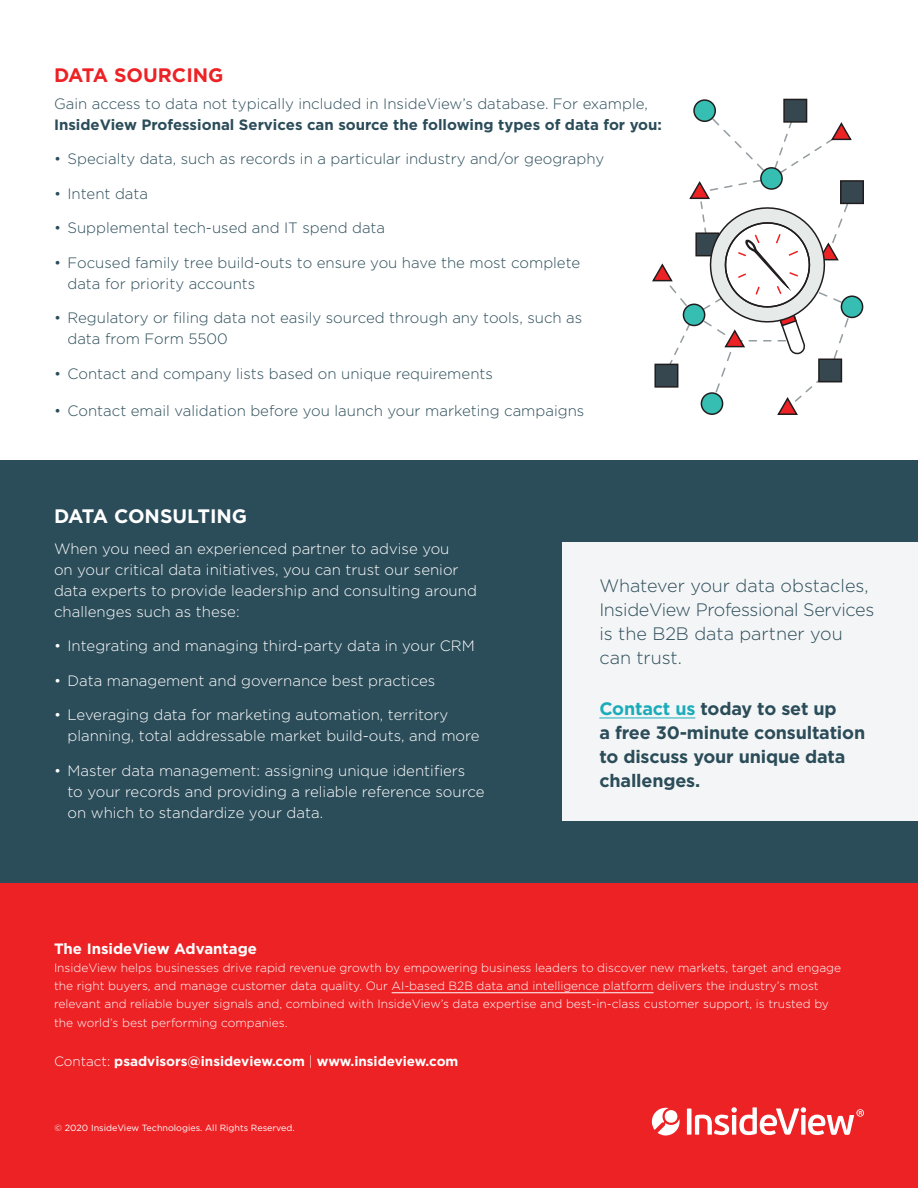
<style>
.page{position:relative;width:918px;height:1188px;background:#fff}
.page>*{position:absolute;margin:0;border:0;box-sizing:border-box;transform-origin:0 0}
.t1{font:700 19.5px "Gotham";color:#fff}
.t2{font:700 19.5px "Gotham";color:#ed2225}
.t3{font:300 18px/24px "Gotham";letter-spacing:-.01em;color:#2b4c59}
.t4{font:700 18px/24px "Gotham";letter-spacing:-.01em;color:#2b4c59}
.t5{font:300 15px/21px "Gotham";color:#fff}
.t6{font:300 15px/21px "Gotham";color:#2b4c59}
.t7{font:700 15px "Gotham";color:#2b4c59}
.t8{font:700 15px "Gotham";color:#fff}
.t9{font:700 13.5px "Gotham";color:#fff}
.t10{font:300 12px/18px "Gotham";color:#fff}
.t11{font:9px "Gotham";color:#fff}
.s1{color:#1bacba}
.s2{font-weight:300}
</style>
<div class="page">
<div style="left:0;top:460px;width:918px;height:437px;background:#2b4c59"></div>
<div style="left:0;top:883px;width:918px;height:305px;background:#ed2225"></div>
<div style="left:687px;top:1109px;width:5px;height:26px;background:#fff"></div>
<svg style="left:651px;top:1108px;width:29px;height:28px"></svg>
<svg style="left:695px;top:1107px;width:169px;height:28px"></svg>
<hr style="left:392px;top:992px;width:262px;height:1px;background:#fff">
<div style="left:563px;top:542px;width:355px;height:279px;background:#f4f5f6"></div>
<hr style="left:599px;top:718px;width:96px;height:1px;background:#1bacba">
<div style="left:694px;top:100px;width:21px;height:21px;background:#36beb3;border-radius:50%"></div>
<div style="left:693px;top:99px;width:23px;height:23px;border:2px solid #211d1f;border-radius:50%"></div>
<div style="left:841px;top:296px;width:22px;height:21px;background:#36beb3;border-radius:50%"></div>
<div style="left:841px;top:295px;width:22px;height:23px;border:2px solid #211d1f;border-radius:50%"></div>
<div style="left:840px;top:180px;width:24px;height:24px;background:#37474f;border:2px solid #211d1f"></div>
<div style="left:783px;top:99px;width:24px;height:24px;background:#37474f;border:2px solid #211d1f"></div>
<svg style="left:652px;top:109px;width:202px;height:306px"></svg>
<h1 class="t2" style="left:54px;top:62px;width:171px">DATA SOURCING</h1>
<p class="t6" style="left:54px;top:93px;width:595px">Gain access to data not typically included in InsideView’s database. For example,</p>
<p class="t7" style="left:54px;top:115px;width:610px">InsideView Professional Services can source the following types of data for you:</p>
<p class="t6" style="left:54px;top:148px;width:552px">• Specialty data, such as records in a particular industry and/or geography</p>
<p class="t6" style="left:54px;top:183px;width:96px">• Intent data</p>
<p class="t6" style="left:54px;top:217px;width:333px">• Supplemental tech-used and IT spend data</p>
<p class="t6" style="left:68px;top:252px;width:514px;text-indent:-14px">• Focused family tree build-outs to ensure you have the most complete data for priority accounts</p>
<p class="t6" style="left:68px;top:307px;width:516px;text-indent:-14px">• Regulatory or filing data not easily sourced through any tools, such as data from Form 5500</p>
<p class="t6" style="left:54px;top:363px;width:440px">• Contact and company lists based on unique requirements</p>
<p class="t6" style="left:54px;top:400px;width:532px">• Contact email validation before you launch your marketing campaigns</p>
<h1 class="t1" style="left:54px;top:503px;width:195px">DATA CONSULTING</h1>
<p class="t5" style="left:54px;top:538px;width:424px">When you need an experienced partner to advise you<br>on your critical data initiatives, you can trust our senior data experts to provide leadership and consulting around challenges such as these:</p>
<p class="t5" style="left:54px;top:635px;width:422px">• Integrating and managing third-party data in your CRM</p>
<p class="t5" style="left:54px;top:670px;width:383px">• Data management and governance best practices</p>
<p class="t5" style="left:68px;top:704px;width:414px;text-indent:-14px">• Leveraging data for marketing automation, territory planning, total addressable market build-outs, and more</p>
<p class="t5" style="left:68px;top:760px;width:418px;text-indent:-14px">• Master data management: assigning unique identifiers to your records and providing a reliable reference source on which to standardize your data.</p>
<p class="t3" style="left:599px;top:573px;width:276px">Whatever your data obstacles,<br>InsideView Professional Services is the B2B data partner you can trust.</p>
<p class="t4" style="left:599px;top:696px;width:267px"><span class="s1">Contact us</span> today to set up<br>a free 30-minute consultation to discuss your unique data challenges.</p>
<p class="t8" style="left:54px;top:939px;width:205px">The InsideView Advantage</p>
<p class="t10" style="left:54px;top:958px;width:789px">InsideView helps businesses drive rapid revenue growth by empowering business leaders to discover new markets, target and engage the right buyers, and manage customer data quality. Our AI-based B2B data and intelligence platform delivers the industry’s most relevant and reliable buyer signals and, combined with InsideView’s data expertise and best-in-class customer support, is trusted by</p>
<p class="t10" style="left:54px;top:1014px;width:235px">the world’s best performing companies.</p>
<p class="t9" style="left:54px;top:1053px;width:406px"><span class="s2">Contact:</span> psadvisors@insideview.com <span class="s2">|</span> www.insideview.com</p>
<p class="t11" style="left:55px;top:1122px;width:242px">© 2020 InsideView Technologies. All Rights Reserved.</p>
</div>
